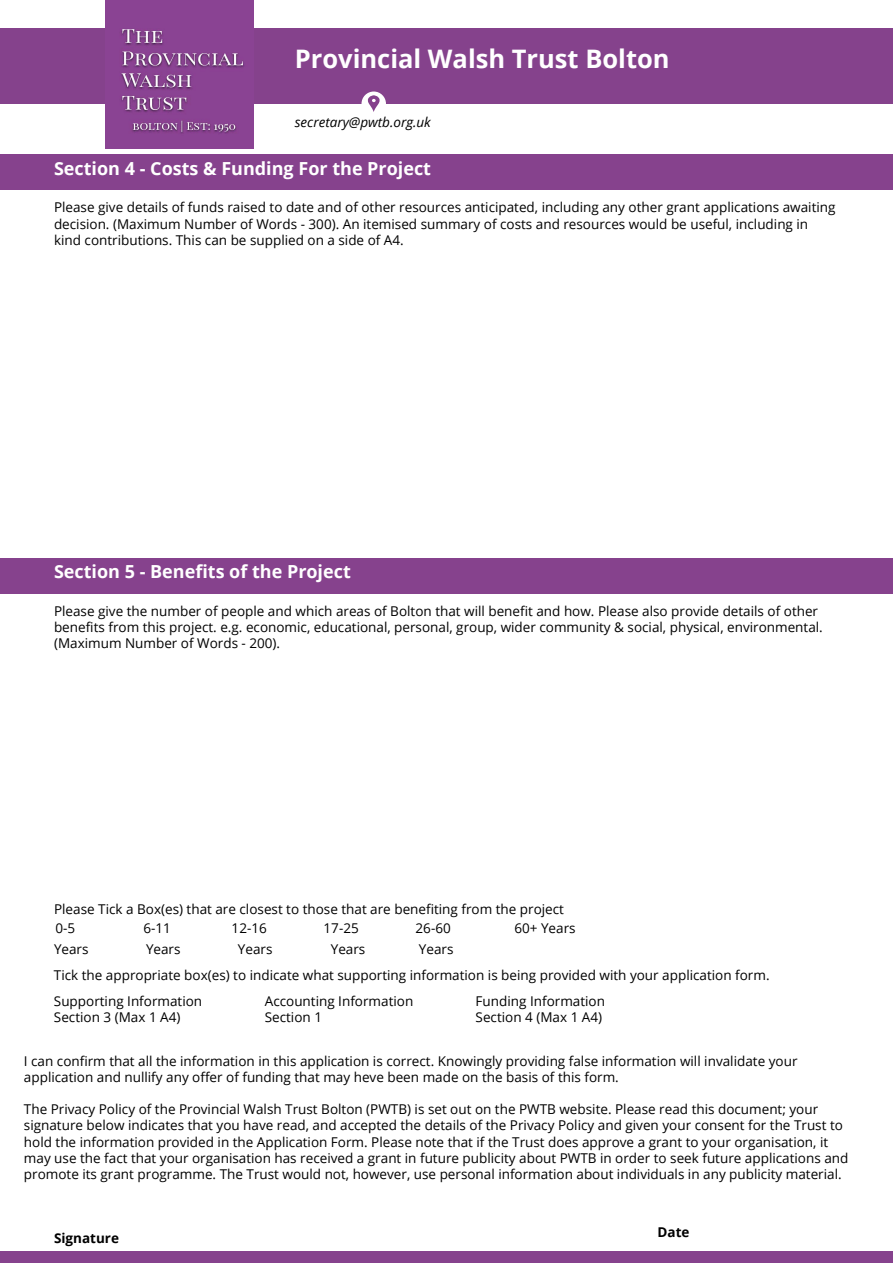
<style>
.page{position:relative;width:893px;height:1263px;background:#fff}
.page>*{position:absolute;margin:0;border:0;box-sizing:border-box;transform-origin:0 0}
.t1{font:700 25.5px "Open Sans";color:#fff}
.t2{font:700 18px "Open Sans";color:#fff}
.t3{font:13.5px/16.2px "Open Sans";color:#000}
.t4{font:italic 13.5px "Open Sans";color:#000}
.t5{font:700 13.5px "Open Sans";color:#000}
</style>
<div class="page">
<div style="left:0;top:1251px;width:893px;height:12px;background:#86428d"></div>
<div style="left:0;top:28px;width:893px;height:75px;background:#85428c"></div>
<div style="left:362px;top:92px;width:23px;height:23px;background:#fff;border-radius:50%"></div>
<div style="left:361px;top:92px;width:25px;height:24px;border:2px solid #fff;border-radius:50%"></div>
<svg style="left:368px;top:95px;width:12px;height:17px"></svg>
<div style="left:0;top:155px;width:893px;height:35px;background:#86428d"></div>
<div style="left:0;top:558px;width:893px;height:35px;background:#86428d"></div>
<img style="left:106px;top:1px;width:148px;height:148px">
<h1 class="t1" style="left:295px;top:41px;width:376px">Provincial Walsh Trust Bolton</h1>
<p class="t4" style="left:295px;top:113px;width:138px">secretary@pwtb.org.uk</p>
<h2 class="t2" style="left:54px;top:156px;width:379px">Section 4 - Costs &amp; Funding For the Project</h2>
<p class="t3" style="left:54px;top:199px;width:783px">Please give details of funds raised to date and of other resources anticipated, including any other grant applications awaiting decision. (Maximum Number of Words - 300). An itemised summary of costs and resources would be useful, including in kind contributions. This can be supplied on a side of A4.</p>
<h2 class="t2" style="left:54px;top:559px;width:298px">Section 5 - Benefits of the Project</h2>
<p class="t3" style="left:54px;top:602px;width:770px">Please give the number of people and which areas of Bolton that will benefit and how. Please also provide details of other benefits from this project. e.g. economic, educational, personal, group, wider community &amp; social, physical, environmental. (Maximum Number of Words - 200).</p>
<p class="t3" style="left:54px;top:899px;width:511px;line-height:18.9px">Please Tick a Box(es) that are closest to those that are benefiting from the project<br>0-5</p>
<p class="t3" style="left:144px;top:920px;width:29px">6-11</p>
<p class="t3" style="left:232px;top:920px;width:37px">12-16</p>
<p class="t3" style="left:324px;top:920px;width:37px">17-25</p>
<p class="t3" style="left:416px;top:920px;width:37px">26-60</p>
<p class="t3" style="left:514px;top:920px;width:63px">60+ Years</p>
<p class="t3" style="left:54px;top:935px;width:717px;line-height:26.1px;text-indent:365px">Years<br>Tick the appropriate box(es) to indicate what supporting information is being provided with your application form.<br>Supporting Information</p>
<p class="t3" style="left:54px;top:1009px;width:128px">Section 3 (Max 1 A4)</p>
<p class="t3" style="left:54px;top:940px;width:36px">Years</p>
<p class="t3" style="left:146px;top:940px;width:36px">Years</p>
<p class="t3" style="left:238px;top:940px;width:36px">Years</p>
<p class="t3" style="left:331px;top:940px;width:36px">Years</p>
<p class="t3" style="left:265px;top:993px;width:150px">Accounting Information<br>Section 1</p>
<p class="t3" style="left:476px;top:993px;width:131px">Funding Information<br>Section 4 (Max 1 A4)</p>
<p class="t3" style="left:24px;top:1052px;width:775px">I can confirm that all the information in this application is correct. Knowingly providing false information will invalidate your application and nullify any offer of funding that may heve been made on the basis of this form.</p>
<p class="t3" style="left:24px;top:1101px;width:826px">The Privacy Policy of the Provincial Walsh Trust Bolton (PWTB) is set out on the PWTB website. Please read this document; your signature below indicates that you have read, and accepted the details of the Privacy Policy and given your consent for the Trust to hold the information provided in the Application Form. Please note that if the Trust does approve a grant to your organisation, it may use the fact that your organisation has received a grant in future publicity about PWTB in order to seek future applications and promote its grant programme. The Trust would not, however, use personal information about individuals in any publicity material.</p>
<p class="t5" style="left:54px;top:1228px;width:67px">Signature</p>
<p class="t5" style="left:658px;top:1223px;width:33px">Date</p>
</div>
